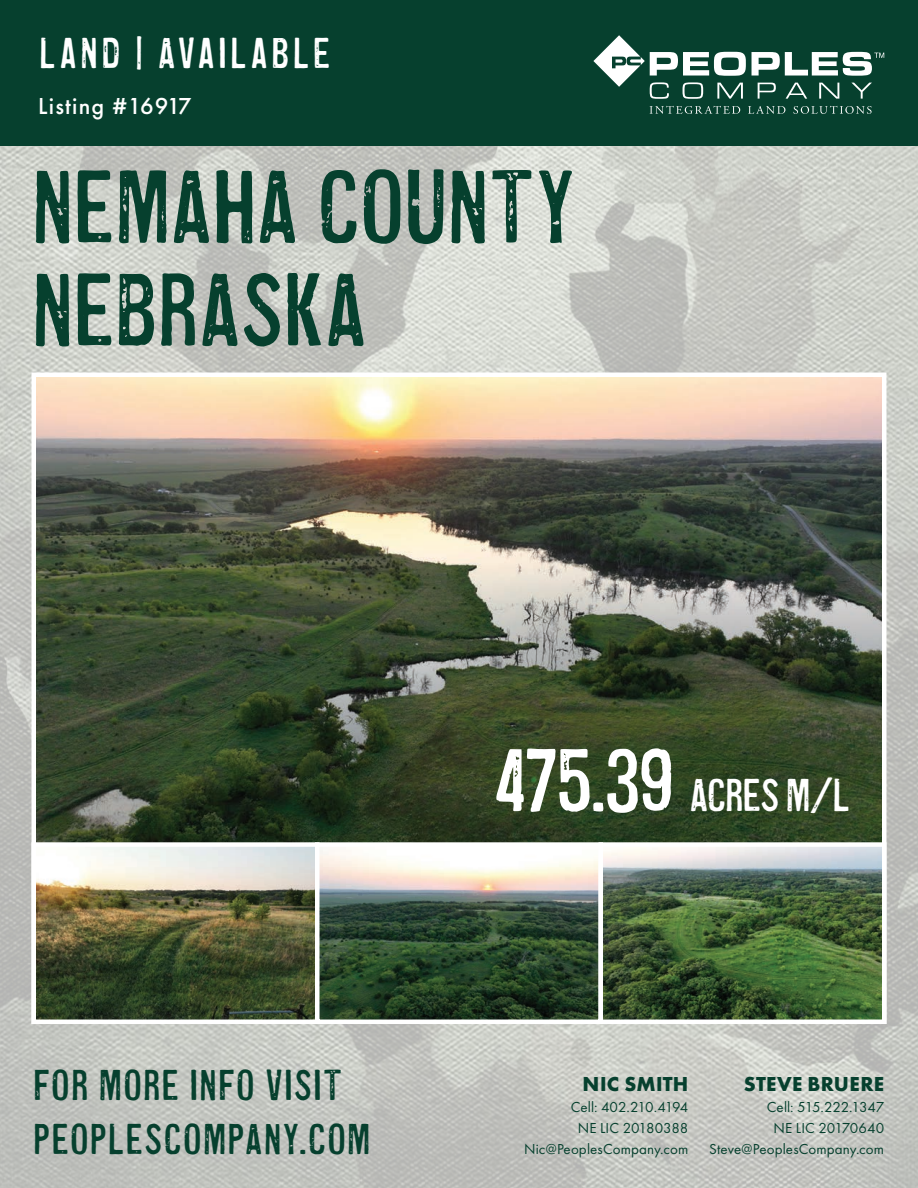
<style>
.page{position:relative;width:918px;height:1188px;background:#fff}
.page>*{position:absolute;margin:0;border:0;box-sizing:border-box;transform-origin:0 0}
.t1{font:48px "Coldsmith Pro";letter-spacing:-.015em;color:#fff}
.t2{font:45px/54px "Coldsmith Pro";letter-spacing:.045em;color:#06402e}
.t3{font:45px "Coldsmith Pro";letter-spacing:.095em;color:#fff}
.t4{font:500 24px "Futura PT";letter-spacing:.05em;color:#fff}
.t5{font:700 21px "Futura PT";letter-spacing:.015em;color:#06402e}
.t6{font:15px/21px "Futura PT";letter-spacing:.005em;color:#06402e;text-align:right}
.t7{font:15px "Futura PT";letter-spacing:-.03em;color:#06402e}
.s1{font-size:93px}
</style>
<div class="page">
<img style="left:0;top:146px;width:918px;height:1042px">
<div style="left:0;top:0;width:918px;height:146px;background:#06402e"></div>
<img style="left:37px;top:378px;width:844px;height:464px">
<svg style="left:36px;top:273px;width:327px;height:74px;background:#69877b"></svg>
<svg style="left:36px;top:169px;width:536px;height:76px;background:#769185"></svg>
<svg style="left:758px;top:83px;width:18px;height:16px"></svg>
<svg style="left:786px;top:83px;width:21px;height:16px"></svg>
<svg style="left:819px;top:83px;width:20px;height:16px"></svg>
<svg style="left:852px;top:83px;width:20px;height:16px"></svg>
<svg style="left:593px;top:35px;width:153px;height:64px"></svg>
<svg style="left:752px;top:52px;width:132px;height:24px"></svg>
<svg style="left:650px;top:106px;width:90px;height:8px"></svg>
<svg style="left:748px;top:106px;width:37px;height:8px"></svg>
<svg style="left:793px;top:106px;width:79px;height:8px"></svg>
<img style="left:37px;top:847px;width:278px;height:172px">
<div style="left:32px;top:842px;width:288px;height:182px;border:4px solid #fff"></div>
<svg style="left:320px;top:847px;width:278px;height:172px;background:#627260"></svg>
<div style="left:315px;top:842px;width:288px;height:182px;border:4px solid #fff"></div>
<img style="left:603px;top:847px;width:278px;height:172px">
<div style="left:598px;top:842px;width:288px;height:182px;border:4px solid #fff"></div>
<p class="t3" style="left:40px;top:28px;width:292px">LAND | AVAILABLE</p>
<p class="t4" style="left:38px;top:91px;width:155px">Listing #16917</p>
<p class="t2" style="left:34px;top:1059px;width:338px">FOR MORE INFO VISIT<br>PEOPLESCOMPANY.COM</p>
<p class="t1" style="left:494px;top:768px;width:358px"><span class="s1">475.39</span> ACRES M/L</p>
<p class="t5" style="left:583px;top:1071px;width:107px">NIC SMITH</p>
<p class="t7" style="left:571px;top:1098px;width:119px">Cell: 402.210.4194</p>
<p class="t6" style="left:524px;top:1118px;width:166px">NE LIC 20180388<br>Nic@PeoplesCompany.com</p>
<p class="t5" style="left:744px;top:1071px;width:142px">STEVE BRUERE</p>
<p class="t6" style="left:709px;top:1097px;width:176px">Cell: 515.222.1347<br>NE LIC 20170640<br>Steve@PeoplesCompany.com</p>
</div>
